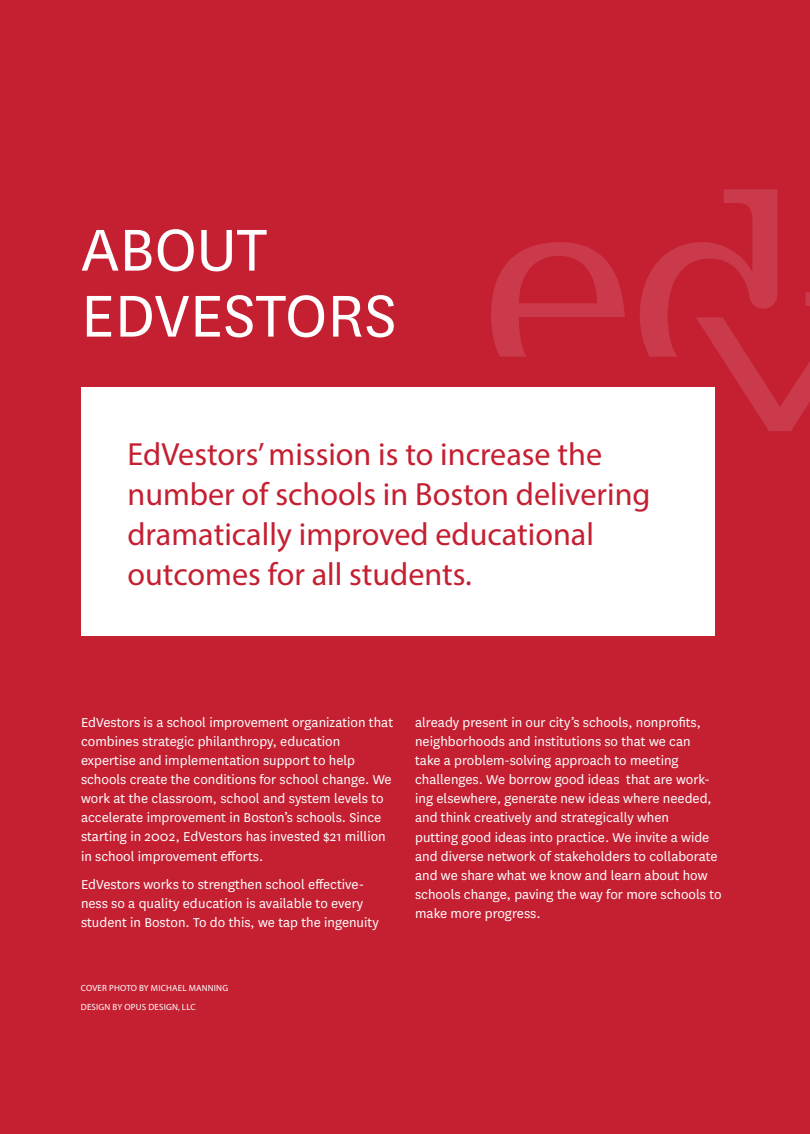
<style>
.page{position:relative;width:810px;height:1134px;background:#c42032}
.page>*{position:absolute;margin:0;border:0;box-sizing:border-box;transform-origin:0 0}
.headings{font:69px "National";color:#fff}
.body{font:32.1px/40.2px "Myriad Pro";color:#c42032}
.body-2{font:15px/19.2px "National";color:#fff}
.school_categories{font:9px/19.2px "Myriad Pro";letter-spacing:.02em;color:#fff}
</style>
<div class="page">
<div style="left:81px;top:388px;width:634px;height:248px;background:#fff"></div>
<svg style="left:491px;top:242px;width:134px;height:115px"></svg>
<svg style="left:640px;top:189px;width:170px;height:242px"></svg>
<p class="headings" style="left:81px;top:205px;width:188px">ABOUT</p>
<p class="headings" style="left:81px;top:271px;width:317px">EDVESTORS</p>
<p class="body" style="left:128px;top:433px;width:525px">EdVestors’ mission is to increase the number of schools in Boston delivering dramatically improved educational outcomes for all students.</p>
<p class="body-2" style="left:81px;top:712px;width:314px">EdVestors is a school improvement organization that combines strategic philanthropy, education expertise and implementation support to help schools create the conditions for school change. We work at the classroom, school and system levels to accelerate improvement in Boston’s schools. Since starting in 2002, EdVestors has invested $21 million in school improvement efforts.</p>
<p class="body-2" style="left:81px;top:874px;width:299px">EdVestors works to strengthen school effective&shy;ness so a quality education is available to every student in Boston. To do this, we tap the ingenuity</p>
<p class="school_categories" style="left:81px;top:978px;width:149px">COVER PHOTO BY MICHAEL MANNING<br>DESIGN BY OPUS DESIGN, LLC</p>
<p class="body-2" style="left:415px;top:712px;width:308px">already present in our city’s schools, nonprofits, neighborhoods and institutions so that we can<br>take a problem-solving approach to meeting challenges. We borrow good ideas that are work&shy;ing elsewhere, generate new ideas where needed, and think creatively and strategically when<br>putting good ideas into practice. We invite a wide and diverse network of stakeholders to collaborate and we share what we know and learn about how schools change, paving the way for more schools to make more progress.</p>
</div>
